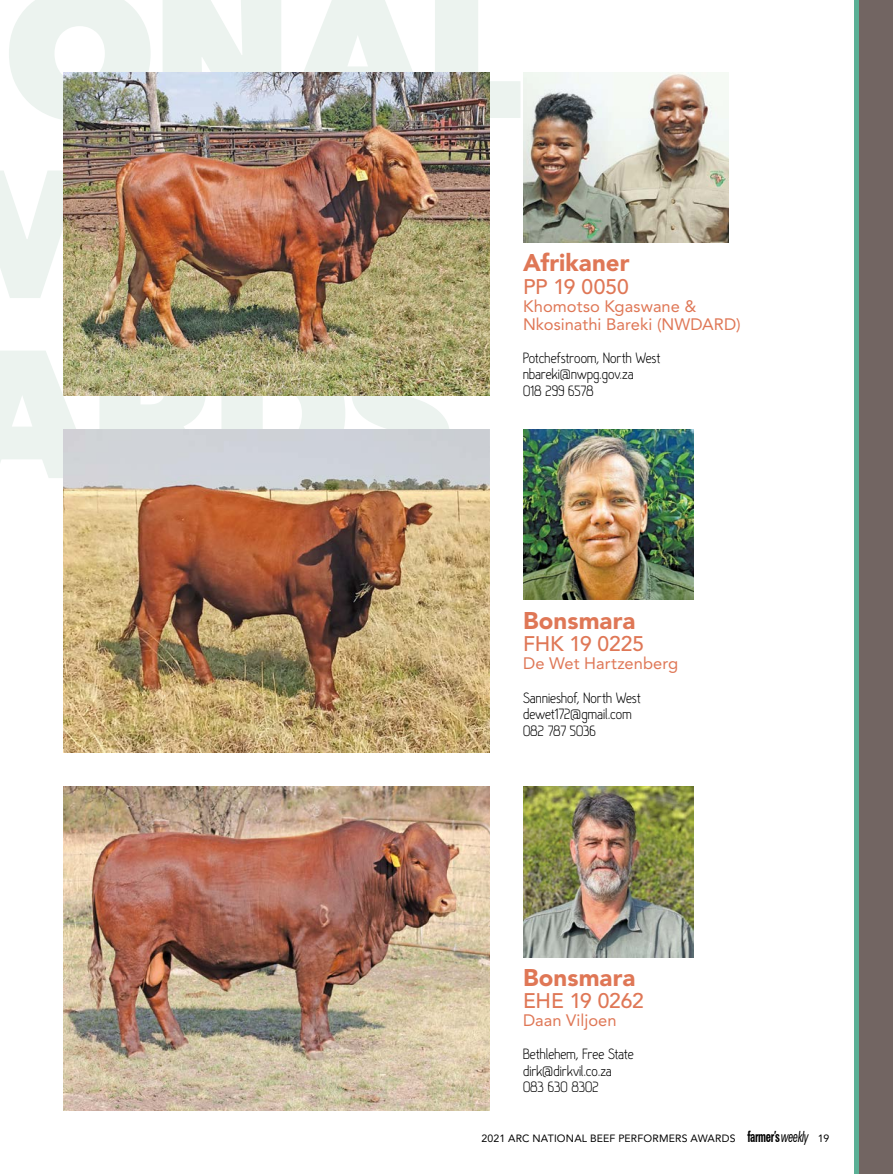
<style>
.page{position:relative;width:893px;height:1174px;background:#fff}
.page>*{position:absolute;margin:0;border:0;box-sizing:border-box;transform-origin:0 0}
.t1{font:900 24px "Avenir LT Std";letter-spacing:.005em;color:#df7756}
.t2{font:500 21px "Avenir LT Std";letter-spacing:-.005em;color:#df7756}
.t3{font:300 16.5px/16.5px "Hallosans";letter-spacing:-.02em;color:#000}
.t4{font:16.5px/18px "Avenir LT Std";letter-spacing:.005em;color:#df7756}
.t5{font:10.5px "Avenir LT Std";letter-spacing:.015em;color:#000}
.s1{font-family:"Zurich BT";font-weight:700;font-stretch:condensed;font-size:15.45px}
.s2{font-family:"Zurich BT";font-style:italic;font-stretch:condensed;font-size:15.45px}
</style>
<div class="page">
<div style="left:859px;top:0;width:34px;height:1174px;background:#726562"></div>
<hr style="left:855px;top:0;width:4px;height:1174px;background:#5bb096">
<img style="left:64px;top:72px;width:425px;height:323px">
<img style="left:64px;top:429px;width:425px;height:324px">
<img style="left:523px;top:72px;width:206px;height:170px">
<img style="left:523px;top:429px;width:170px;height:171px">
<img style="left:64px;top:787px;width:425px;height:323px">
<img style="left:523px;top:787px;width:170px;height:170px">
<p class="t1" style="left:523px;top:248px;width:108px">Afrikaner</p>
<p class="t2" style="left:523px;top:274px;width:107px">PP 19 0050</p>
<p class="t4" style="left:523px;top:297px;width:219px">Khomotso Kgaswane &amp;<br>Nkosinathi Bareki (NWDARD)</p>
<p class="t3" style="left:523px;top:349px;width:139px">Potchefstroom, North West nbareki@nwpg.gov.za<br>018 299 6578</p>
<p class="t1" style="left:523px;top:605px;width:114px">Bonsmara</p>
<p class="t2" style="left:523px;top:631px;width:123px">FHK 19 0225</p>
<p class="t4" style="left:523px;top:654px;width:157px">De Wet Hartzenberg</p>
<p class="t3" style="left:523px;top:690px;width:120px">Sannieshof, North West dewet172@gmail.com<br>082 787 5036</p>
<p class="t1" style="left:523px;top:963px;width:114px">Bonsmara</p>
<p class="t2" style="left:523px;top:989px;width:122px">EHE 19 0262</p>
<p class="t4" style="left:523px;top:1011px;width:95px">Daan Viljoen</p>
<p class="t3" style="left:523px;top:1046px;width:112px">Bethlehem, Free State dirk@dirkvil.co.za<br>083 630 8302</p>
<p class="t5" style="left:482px;top:1132px;width:349px">2021 ARC NATIONAL BEEF PERFORMERS AWARDS <span class="s1">farmer’s</span><span class="s2">weekly</span> 19</p>
</div>
